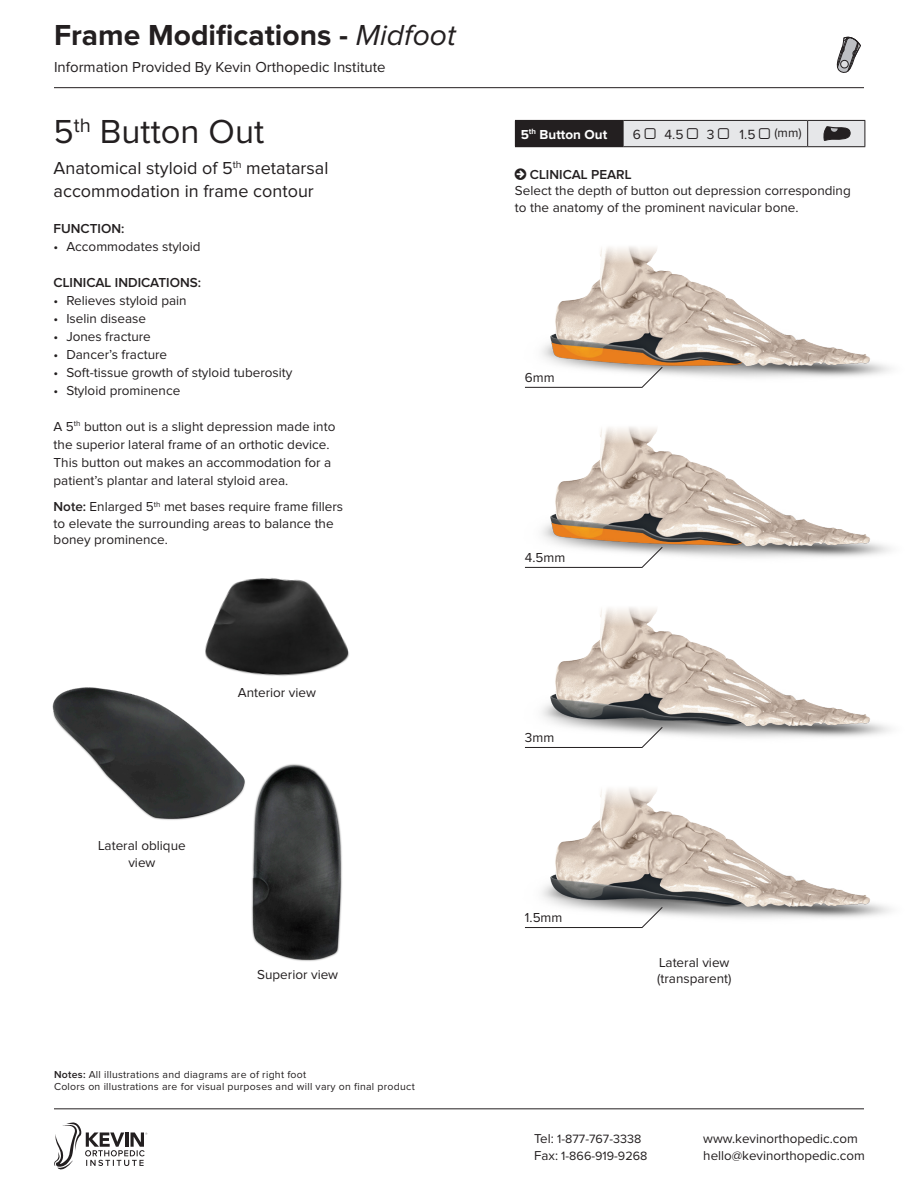
<style>
.page{position:relative;width:918px;height:1188px;background:#fff}
.page>*{position:absolute;margin:0;border:0;box-sizing:border-box;transform-origin:0 0}
.TERM_NAME_2{font:34.5px "Proxima Nova";color:#231f20}
.MAIN_HEADLINE{font:700 30px "Proxima Nova";color:#231f20}
.DESCRIPTION_MEAT_TEX{font:18px/22.5px "Proxima Nova";color:#231f20}
.t1{font:15px "Proxima Nova";color:#231f20}
.content_list_text{font:13.8px "Proxima Nova";color:#231f20}
.DESCRIPTION_MEAT_TEX-2{font:13.5px/16.5px "Proxima Nova";color:#231f20}
.DESCRIPTION_MEAT_TEX-3{font:600 13.5px "Proxima Nova";color:#231f20}
.TERM_NAME_2-2{font:700 13.5px "Proxima Nova";color:#fff}
.TERM_NAME{font:600 13.5px "Proxima Nova";color:#231f20}
.t2{font:13.35px/16.5px "Proxima Nova";color:#231f20}
.content_list_text-2{font:12.9px "Proxima Nova";color:#231f20}
.t3{font:12.45px/16.5px "Proxima Nova";color:#231f20}
.DESCRIPTION_MEAT_TEX-4{font:10.5px "Proxima Nova";letter-spacing:.025em;color:#231f20}
.s1{font-weight:400;font-style:italic}
.s2{font-weight:600}
.s3{font-size:13.35px}
</style>
<div class="page">
<hr style="left:54px;top:1109px;width:810px;height:1px;background:#231f20">
<hr style="left:54px;top:87px;width:810px;height:1px;background:#231f20">
<svg style="left:54px;top:1122px;width:93px;height:48px"></svg>
<svg style="left:837px;top:36px;width:24px;height:37px"></svg>
<img style="left:52px;top:687px;width:176px;height:133px">
<img style="left:171px;top:578px;width:178px;height:117px">
<img style="left:222px;top:760px;width:120px;height:201px">
<img style="left:542px;top:787px;width:349px;height:132px">
<svg style="left:525px;top:907px;width:138px;height:21px"></svg>
<img style="left:542px;top:607px;width:349px;height:131px">
<svg style="left:525px;top:727px;width:138px;height:21px"></svg>
<img style="left:542px;top:427px;width:349px;height:131px">
<svg style="left:525px;top:547px;width:138px;height:21px"></svg>
<img style="left:542px;top:246px;width:349px;height:132px">
<svg style="left:525px;top:366px;width:138px;height:22px"></svg>
<div style="left:515px;top:120px;width:108px;height:27px;background:#231f20"></div>
<svg style="left:623px;top:120px;width:242px;height:27px;background:#cecfd1"></svg>
<p class="MAIN_HEADLINE" style="left:54px;top:22px;width:403px">Frame Modifications - <span class="s1">Midfoot</span></p>
<p class="t1" style="left:54px;top:60px;width:333px">Information Provided By Kevin Orthopedic Institute</p>
<p class="TERM_NAME_2" style="left:54px;top:116px;width:212px">5<sup>th</sup> Button Out</p>
<p class="DESCRIPTION_MEAT_TEX" style="left:54px;top:158px;width:276px">Anatomical styloid of 5<sup>th</sup> metatarsal accommodation in frame contour</p>
<p class="TERM_NAME" style="left:54px;top:222px;width:72px">FUNCTION:</p>
<p class="DESCRIPTION_MEAT_TEX-2" style="left:54px;top:239px;width:148px">• Accommodates styloid</p>
<p class="DESCRIPTION_MEAT_TEX-3" style="left:54px;top:276px;width:149px">CLINICAL INDICATIONS:</p>
<p class="DESCRIPTION_MEAT_TEX-2" style="left:54px;top:293px;width:135px">• Relieves styloid pain</p>
<p class="DESCRIPTION_MEAT_TEX-2" style="left:54px;top:311px;width:94px">• Iselin disease</p>
<p class="DESCRIPTION_MEAT_TEX-2" style="left:54px;top:329px;width:99px">• Jones fracture</p>
<p class="DESCRIPTION_MEAT_TEX-2" style="left:54px;top:347px;width:115px">• Dancer’s fracture</p>
<p class="DESCRIPTION_MEAT_TEX-2" style="left:54px;top:365px;width:240px">• Soft-tissue growth of styloid tuberosity</p>
<p class="DESCRIPTION_MEAT_TEX-2" style="left:54px;top:383px;width:128px">• Styloid prominence</p>
<p class="DESCRIPTION_MEAT_TEX-2" style="left:54px;top:418px;width:283px;line-height:18px">A 5<sup>th</sup> button out is a slight depression made into the superior lateral frame of an orthotic device.<br>This button out makes an accommodation for a patient’s plantar and lateral styloid area.</p>
<p class="DESCRIPTION_MEAT_TEX-2" style="left:54px;top:499px;width:291px"><span class="s2">Note:</span> Enlarged 5<sup>th</sup> met bases require frame fillers to elevate the surrounding areas to balance the boney prominence.</p>
<p class="DESCRIPTION_MEAT_TEX-2" style="left:238px;top:684px;width:80px">Anterior view</p>
<p class="DESCRIPTION_MEAT_TEX-2" style="left:98px;top:838px;width:89px;text-align:center">Lateral oblique view</p>
<p class="DESCRIPTION_MEAT_TEX-2" style="left:257px;top:967px;width:83px">Superior view</p>
<p class="DESCRIPTION_MEAT_TEX-4" style="left:54px;top:1069px;width:254px"><span class="s2">Notes:</span> All illustrations and diagrams are of right foot</p>
<p class="DESCRIPTION_MEAT_TEX-4" style="left:54px;top:1081px;width:362px">Colors on illustrations are for visual purposes and will vary on final product</p>
<p class="TERM_NAME_2-2" style="left:521px;top:128px;width:88px">5<sup>th</sup> Button Out</p>
<p class="content_list_text" style="left:633px;top:129px;width:10px">6</p>
<p class="content_list_text" style="left:665px;top:129px;width:21px">4.5</p>
<p class="content_list_text" style="left:707px;top:129px;width:9px">3</p>
<p class="content_list_text" style="left:740px;top:129px;width:17px">1.5</p>
<p class="content_list_text-2" style="left:774px;top:127px;width:29px">(mm)</p>
<p class="DESCRIPTION_MEAT_TEX-2" style="left:515px;top:167px;width:337px;text-indent:15px"><span class="s2">CLINICAL PEARL<br></span>Select the depth of button out depression corresponding to the anatomy of the prominent navicular bone.</p>
<p class="DESCRIPTION_MEAT_TEX-2" style="left:525px;top:370px;width:31px">6mm</p>
<p class="DESCRIPTION_MEAT_TEX-2" style="left:525px;top:550px;width:42px">4.5mm</p>
<p class="DESCRIPTION_MEAT_TEX-2" style="left:525px;top:730px;width:31px">3mm</p>
<p class="DESCRIPTION_MEAT_TEX-2" style="left:525px;top:910px;width:39px">1.5mm</p>
<p class="DESCRIPTION_MEAT_TEX-2" style="left:659px;top:955px;width:72px">Lateral view</p>
<p class="DESCRIPTION_MEAT_TEX-2" style="left:657px;top:971px;width:76px">(transparent)</p>
<p class="t3" style="left:534px;top:1131px;width:115px"><span class="s3">Tel:</span> 1-877-767-3338<br><span class="s3">Fax:</span> 1-866-919-9268</p>
<p class="t2" style="left:703px;top:1131px;width:163px">www.kevinorthopedic.com hello@kevinorthopedic.com</p>
</div>
